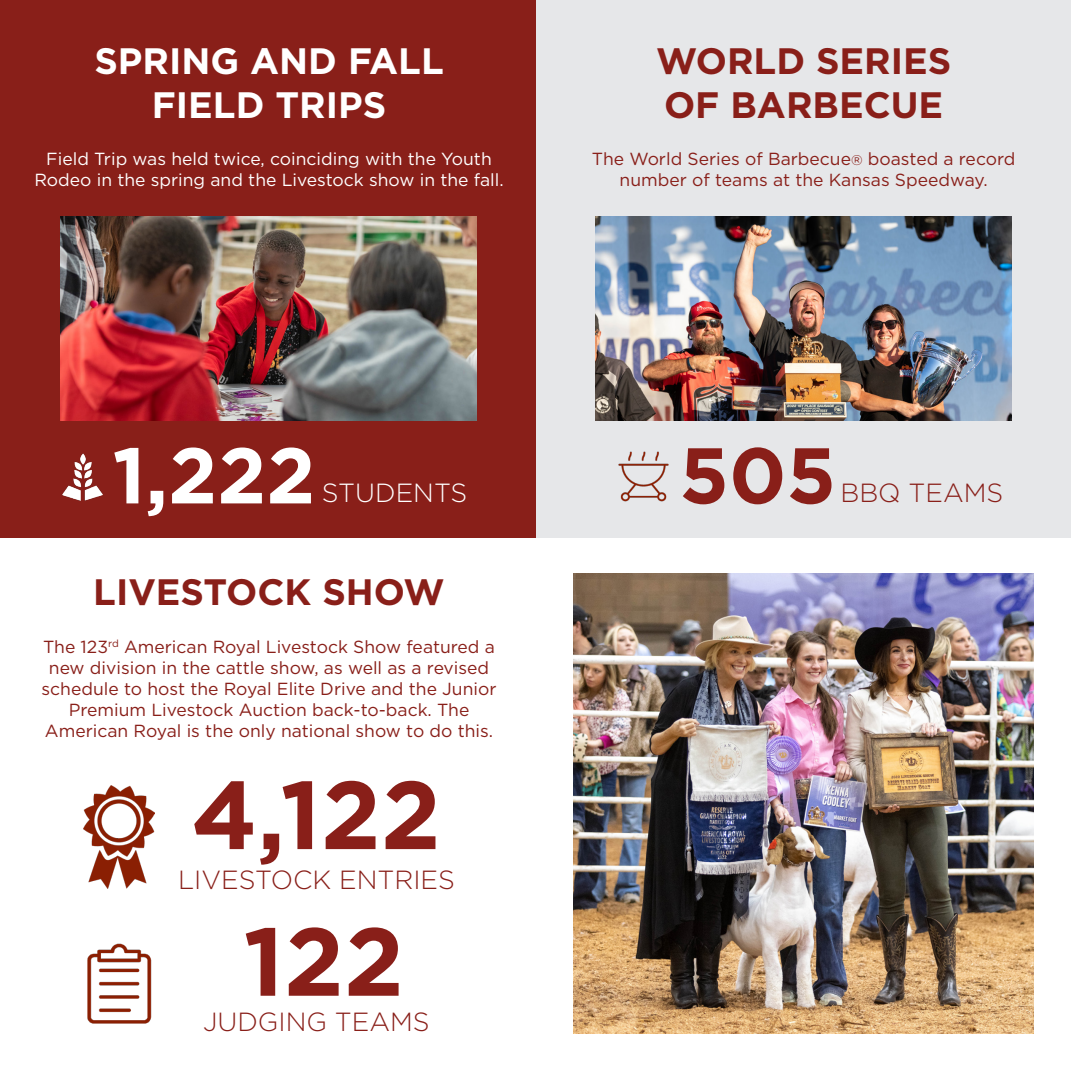
<style>
.page{position:relative;width:1071px;height:1071px;background:#fff}
.page>*{position:absolute;margin:0;border:0;box-sizing:border-box;transform-origin:0 0}
.t1{font:700 96.25px "Gotham";color:#891f19}
.t2{font:700 78.75px "Gotham";color:#fff}
.t3{font:700 78.75px "Gotham";color:#891f19}
.t4{font:700 36.75px "Gotham";color:#891f19}
.t5{font:700 36.75px "Gotham";color:#fff}
.t6{font:300 26.25px "Gotham";color:#891f19}
.t7{font:300 26.25px "Gotham";color:#fff}
.t8{font:17.5px/21px "Gotham";color:#891f19;text-align:center}
.t9{font:17.5px/21px "Gotham";color:#fff;text-align:center}
.s1{font-size:14px}
</style>
<div class="page">
<img style="left:574px;top:573px;width:460px;height:461px">
<img style="left:83px;top:785px;width:72px;height:104px">
<img style="left:87px;top:943px;width:65px;height:81px">
<div style="left:0;top:0;width:536px;height:537px;background:#891f19"></div>
<div style="left:536px;top:0;width:535px;height:537px;background:#e6e7e9"></div>
<img style="left:596px;top:216px;width:415px;height:205px">
<img style="left:618px;top:451px;width:51px;height:51px">
<img style="left:61px;top:216px;width:415px;height:205px">
<img style="left:62px;top:453px;width:41px;height:48px">
<p class="t5" style="left:94px;top:39px;width:351px">SPRING AND FALL</p>
<p class="t5" style="left:152px;top:83px;width:236px">FIELD TRIPS</p>
<p class="t9" style="left:34px;top:148px;width:471px">Field Trip was held twice, coinciding with the Youth<br>Rodeo in the spring and the Livestock show in the fall.</p>
<p class="t4" style="left:656px;top:39px;width:297px">WORLD SERIES</p>
<p class="t4" style="left:664px;top:83px;width:281px">OF BARBECUE</p>
<p class="t8" style="left:592px;top:148px;width:425px">The World Series of Barbecue<span class="s1">®</span> boasted a record number of teams at the Kansas Speedway.</p>
<p class="t2" style="left:112px;top:430px;width:204px">1,222</p>
<p class="t7" style="left:322px;top:476px;width:147px">STUDENTS</p>
<p class="t4" style="left:93px;top:571px;width:353px">LIVESTOCK SHOW</p>
<p class="t8" style="left:42px;top:636px;width:456px">The 123<sup>rd</sup> American Royal Livestock Show featured a new division in the cattle show, as well as a revised schedule to host the Royal Elite Drive and the Junior Premium Livestock Auction back-to-back. The American Royal is the only national show to do this.</p>
<p class="t1" style="left:191px;top:759px;width:251px">4,122</p>
<p class="t6" style="left:178px;top:863px;width:278px">LIVESTOCK ENTRIES</p>
<p class="t1" style="left:243px;top:906px;width:162px">122</p>
<p class="t6" style="left:203px;top:1005px;width:228px">JUDGING TEAMS</p>
<p class="t3" style="left:679px;top:430px;width:158px">505</p>
<p class="t6" style="left:840px;top:476px;width:165px">BBQ TEAMS</p>
</div>
